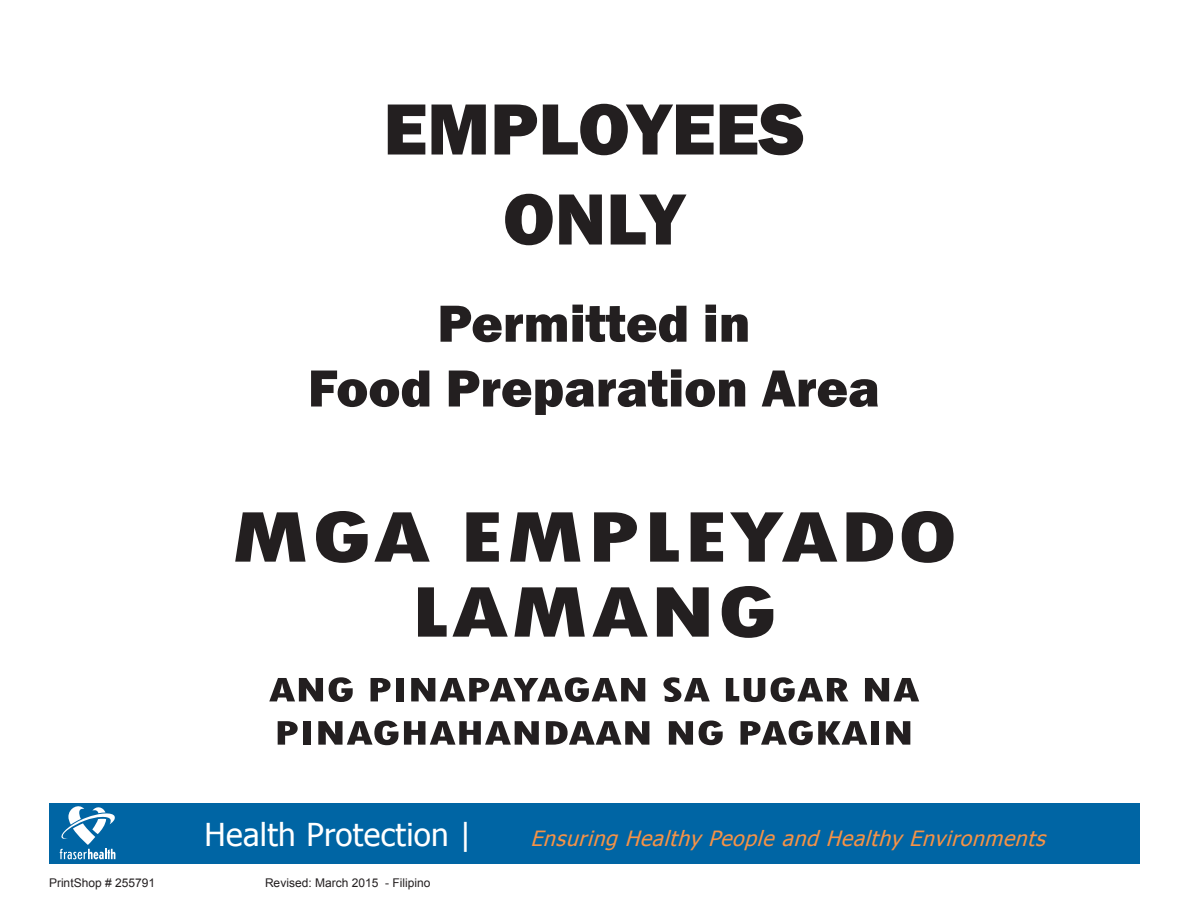
<style>
.page{position:relative;width:1188px;height:918px;background:#fff}
.page>*{position:absolute;margin:0;border:0;box-sizing:border-box;transform-origin:0 0}
.t1{font:800 condensed 75.6px "Tw Cen";letter-spacing:.01em;color:#231f20;scale:1.43 1}
.t2{font:800 75px "Franklin Gothic";color:#231f20}
.t3{font:800 54px "Franklin Gothic";color:#231f20}
.t4{font:800 condensed 36px "Tw Cen";color:#231f20;scale:1.4 1}
.t5{font:31.5px "Tahoma";letter-spacing:.01em;color:#fff}
.t6{font:italic 21px "Tahoma";color:#f69246}
.t7{font:12px "Arial";color:#231f20}
</style>
<div class="page">
<div style="left:49px;top:803px;width:1090px;height:61px;background:#0065a4"></div>
<svg style="left:60px;top:859px;width:56px;height:1px"></svg>
<svg style="left:60px;top:806px;width:56px;height:53px"></svg>
<p class="t2" style="left:383px;top:81px;width:423px">EMPLOYEES</p>
<p class="t2" style="left:503px;top:171px;width:183px">ONLY</p>
<p class="t3" style="left:437px;top:289px;width:315px">Permitted in</p>
<p class="t3" style="left:308px;top:353px;width:573px">Food Preparation Area</p>
<p class="t1" style="left:230px;top:493px;width:510px">MGA EMPLEYADO</p>
<p class="t1" style="left:410px;top:568px;width:258px">LAMANG</p>
<p class="t4" style="left:269px;top:669px;width:466px">ANG PINAPAYAGAN SA LUGAR NA</p>
<p class="t4" style="left:274px;top:712px;width:458px">PINAGHAHANDAAN NG PAGKAIN</p>
<p class="t5" style="left:205px;top:813px;width:268px">Health Protection |</p>
<p class="t6" style="left:530px;top:824px;width:523px">Ensuring Healthy Peopleand Healthy Environments</p>
<p class="t7" style="left:49px;top:875px;width:108px">PrintShop # 255791</p>
<p class="t7" style="left:265px;top:875px;width:167px">Revised: March 2015 - Filipino</p>
</div>
